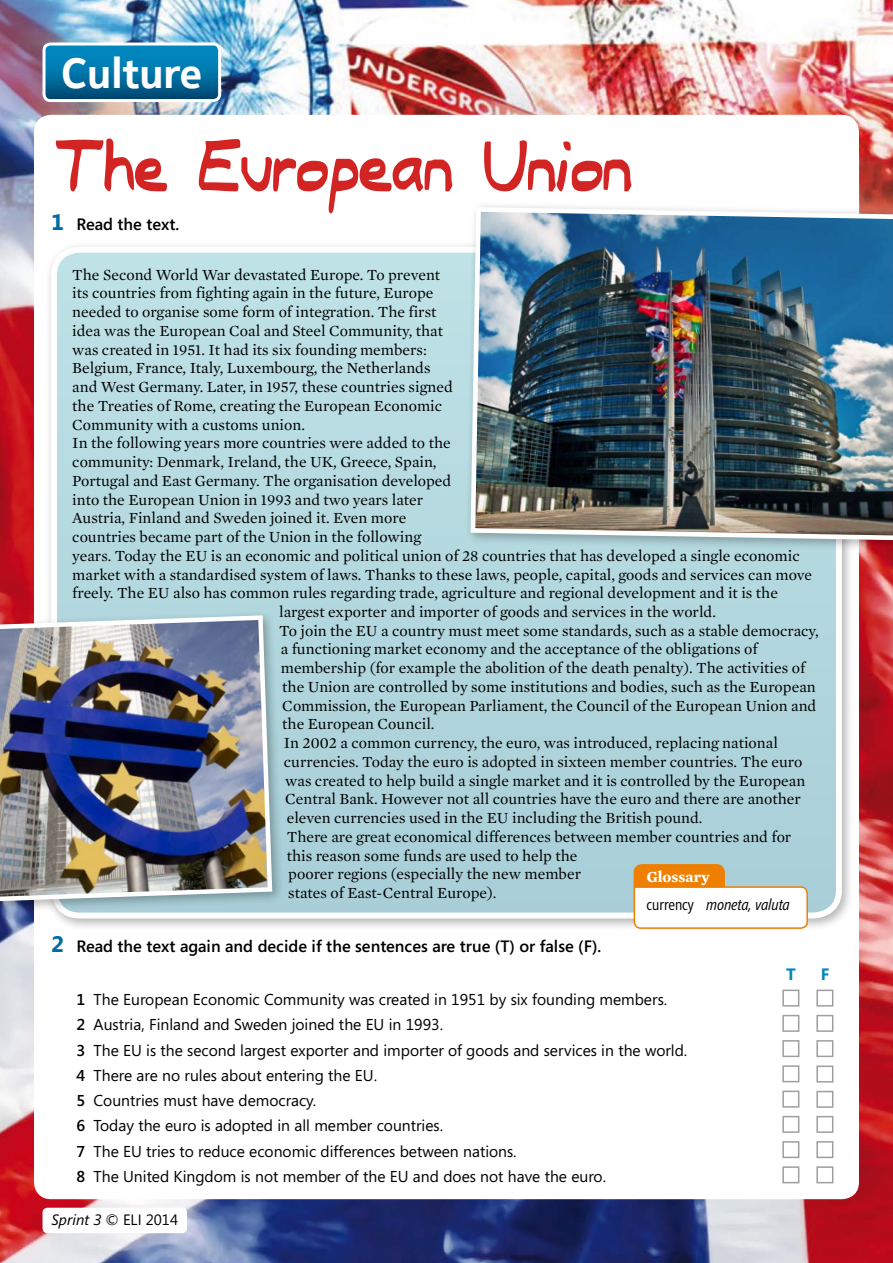
<style>
.page{position:relative;width:893px;height:1263px;background:#fff}
.page>*{position:absolute;margin:0;border:0;box-sizing:border-box;transform-origin:0 0}
.t1{font:60px "Typeecanoe";color:#d22422}
.t2{font:700 42px "Nokia Pure Text";letter-spacing:-.005em;color:#fff}
.t3{font:600 16.5px "Segoe";color:#000}
.t4{font:700 16.5px "Segoe";color:#0087be}
.t5{font:15.75px "Mercury Text G1";color:#000}
.t6{font:15.75px/25.2px "Segoe";color:#000}
.t7{font:italic 15.75px "Segoe Condensed";color:#000}
.t8{font:700 15.75px "Mercury Text G1";color:#fff}
.t9{font:15px "Segoe";color:#000}
.s1{font-weight:700;font-size:22.5px;color:#0069a6}
.s2{font-weight:600}
.s3{font-style:normal}
.s4{font-style:italic}
</style>
<div class="page">
<img style="left:0;top:0;width:893px;height:1263px">
<div style="left:34px;top:115px;width:825px;height:1084px;background:#fff;border-radius:17px"></div>
<div style="left:43px;top:1208px;width:143px;height:24px;background:#fff;border-radius:4px"></div>
<div style="left:43px;top:1208px;width:144px;height:25px;border:2px solid #fff;border-radius:4px"></div>
<svg style="left:44px;top:44px;width:176px;height:57px;background:#0070a3"></svg>
<div style="left:43px;top:43px;width:178px;height:59px;border:3px solid #fff;border-radius:6px"></div>
<div style="left:45px;top:241px;width:809px;height:690px;background:#000;opacity:.3"></div>
<svg style="left:54px;top:250px;width:785px;height:665px;background:#b2d7de"></svg>
<div style="left:51px;top:247px;width:791px;height:671px;border:6px solid #fff;border-radius:26px"></div>
<div style="left:465px;top:201px;width:428px;height:351px;background:#000;opacity:.3"></div>
<img style="left:468px;top:205px;width:425px;height:338px">
<div style="left:0;top:609px;width:284px;height:304px;background:#000;opacity:.3"></div>
<img style="left:0;top:613px;width:275px;height:291px">
<div style="left:782px;top:989px;width:17px;height:17px;border:2px solid #9c9e9f"></div>
<div style="left:816px;top:989px;width:17px;height:17px;border:2px solid #9c9e9f"></div>
<div style="left:782px;top:1015px;width:17px;height:17px;border:2px solid #9c9e9f"></div>
<div style="left:816px;top:1015px;width:17px;height:17px;border:2px solid #9c9e9f"></div>
<div style="left:782px;top:1040px;width:17px;height:17px;border:2px solid #9c9e9f"></div>
<div style="left:816px;top:1040px;width:17px;height:17px;border:2px solid #9c9e9f"></div>
<div style="left:782px;top:1065px;width:17px;height:17px;border:2px solid #9c9e9f"></div>
<div style="left:816px;top:1065px;width:17px;height:17px;border:2px solid #9c9e9f"></div>
<div style="left:782px;top:1090px;width:17px;height:17px;border:2px solid #9c9e9f"></div>
<div style="left:816px;top:1091px;width:17px;height:17px;border:2px solid #9c9e9f"></div>
<div style="left:782px;top:1116px;width:17px;height:17px;border:2px solid #9c9e9f"></div>
<div style="left:816px;top:1116px;width:17px;height:17px;border:2px solid #9c9e9f"></div>
<div style="left:782px;top:1141px;width:17px;height:17px;border:2px solid #9c9e9f"></div>
<div style="left:816px;top:1141px;width:17px;height:17px;border:2px solid #9c9e9f"></div>
<div style="left:782px;top:1166px;width:17px;height:17px;border:2px solid #9c9e9f"></div>
<div style="left:816px;top:1166px;width:17px;height:17px;border:2px solid #9c9e9f"></div>
<svg style="left:633px;top:864px;width:176px;height:65px"></svg>
<h2 class="t2" style="left:61px;top:46px;width:143px">Culture</h2>
<h1 class="t1" style="left:55px;top:136px;width:578px">The European Union</h1>
<p class="t3" style="left:51px;top:214px;width:130px"><span class="s1">1</span> Read the text.</p>
<p class="t5" style="left:72px;top:265px;width:369px">The Second World War devastated Europe. To prevent</p>
<p class="t5" style="left:72px;top:284px;width:363px">its countries from fighting again in the future, Europe</p>
<p class="t5" style="left:72px;top:302px;width:366px">needed to organise some form of integration. The first</p>
<p class="t5" style="left:72px;top:321px;width:372px">idea was the European Coal and Steel Community, that</p>
<p class="t5" style="left:72px;top:340px;width:356px">was created in 1951. It had its six founding members:</p>
<p class="t5" style="left:72px;top:359px;width:360px">Belgium, France, Italy, Luxembourg, the Netherlands</p>
<p class="t5" style="left:72px;top:377px;width:382px">and West Germany. Later, in 1957, these countries signed</p>
<p class="t5" style="left:72px;top:396px;width:371px">the Treaties of Rome, creating the European Economic</p>
<p class="t5" style="left:72px;top:415px;width:234px">Community with a customs union.</p>
<p class="t5" style="left:72px;top:434px;width:380px">In the following years more countries were added to the</p>
<p class="t5" style="left:72px;top:452px;width:366px">community: Denmark, Ireland, the UK, Greece, Spain,</p>
<p class="t5" style="left:72px;top:471px;width:381px">Portugal and East Germany. The organisation developed</p>
<p class="t5" style="left:72px;top:490px;width:352px">into the European Union in 1993 and two years later</p>
<p class="t5" style="left:72px;top:509px;width:336px">Austria, Finland and Sweden joined it. Even more</p>
<p class="t5" style="left:72px;top:527px;width:350px">countries became part of the Union in the following</p>
<p class="t5" style="left:72px;top:546px;width:729px">years. Today the EU is an economic and political union of 28 countries that has developed a single economic</p>
<p class="t5" style="left:72px;top:565px;width:741px">market with a standardised system of laws. Thanks to these laws, people, capital, goods and services can move</p>
<p class="t5" style="left:72px;top:584px;width:707px">freely. The EU also has common rules regarding trade, agriculture and regional development and it is the</p>
<p class="t5" style="left:279px;top:602px;width:438px">largest exporter and importer of goods and services in the world.</p>
<p class="t5" style="left:279px;top:621px;width:541px">To join the EU a country must meet some standards, such as a stable democracy,</p>
<p class="t5" style="left:281px;top:640px;width:478px">a functioning market economy and the acceptance of the obligations of</p>
<p class="t5" style="left:281px;top:659px;width:526px">membership (for example the abolition of the death penalty). The activities of</p>
<p class="t5" style="left:282px;top:677px;width:535px">the Union are controlled by some institutions and bodies, such as the European</p>
<p class="t5" style="left:282px;top:696px;width:536px">Commission, the European Parliament, the Council of the European Union and</p>
<p class="t5" style="left:282px;top:715px;width:154px">the European Council.</p>
<p class="t5" style="left:284px;top:734px;width:496px">In 2002 a common currency, the euro, was introduced, replacing national</p>
<p class="t5" style="left:284px;top:752px;width:520px">currencies. Today the euro is adopted in sixteen member countries. The euro</p>
<p class="t5" style="left:285px;top:771px;width:522px">was created to help build a single market and it is controlled by the European</p>
<p class="t5" style="left:285px;top:790px;width:517px">Central Bank. However not all countries have the euro and there are another</p>
<p class="t5" style="left:287px;top:809px;width:417px">eleven currencies used in the EU including the British pound.</p>
<p class="t5" style="left:287px;top:827px;width:506px">There are great economical differences between member countries and for</p>
<p class="t5" style="left:287px;top:846px;width:292px">this reason some funds are used to help the</p>
<p class="t5" style="left:288px;top:865px;width:294px">poorer regions (especially the new member</p>
<p class="t5" style="left:288px;top:884px;width:210px">states of East-Central Europe).</p>
<p class="t3" style="left:51px;top:937px;width:552px"><span class="s1">2</span> Read the text again and decide if the sentences are true (T) or false (F).</p>
<p class="t4" style="left:786px;top:962px;width:11px">T</p>
<p class="t4" style="left:821px;top:962px;width:10px">F</p>
<p class="t6" style="left:77px;top:986px;width:612px"><span class="s2">1</span> The European Economic Community was created in 1951 by six founding members.<br><span class="s2">2</span> Austria, Finland and Sweden joined the EU in 1993.<br><span class="s2">3</span> The EU is the second largest exporter and importer of goods and services in the world.<br><span class="s2">4</span> There are no rules about entering the EU.<br><span class="s2">5</span> Countries must have democracy.<br><span class="s2">6</span> Today the euro is adopted in all member countries.<br><span class="s2">7</span> The EU tries to reduce economic differences between nations.<br><span class="s2">8</span> The United Kingdom is not member of the EU and does not have the euro.</p>
<p class="t8" style="left:646px;top:866px;width:65px">Glossary</p>
<p class="t7" style="left:647px;top:896px;width:145px"><span class="s3">currency</span> moneta, valuta</p>
<p class="t9" style="left:51px;top:1210px;width:128px"><span class="s4">Sprint 3</span> © ELI 2014</p>
</div>
